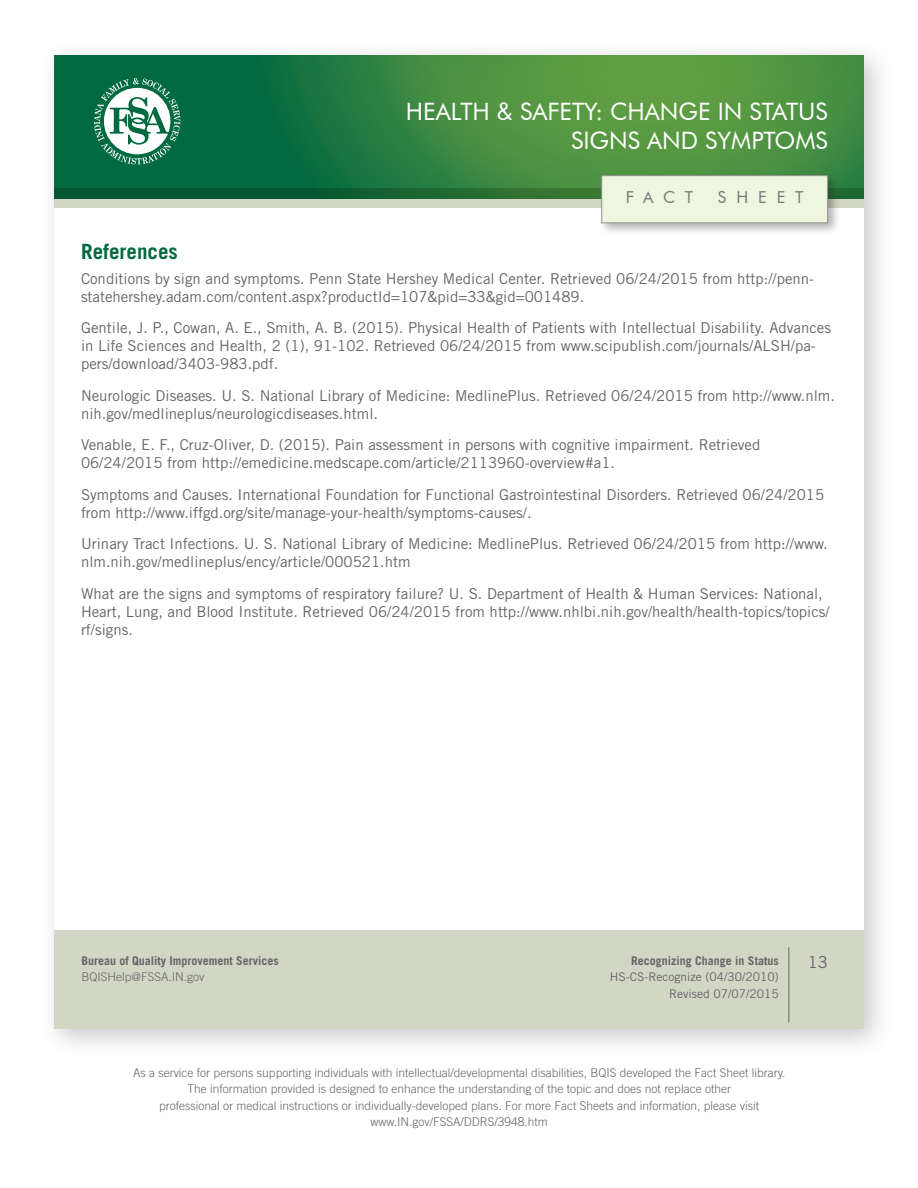
<style>
.page{position:relative;width:918px;height:1188px;background:#fff}
.page>*{position:absolute;margin:0;border:0;box-sizing:border-box;transform-origin:0 0}
.t1{font:24px/28.8px "Futura BT";color:#fff;text-align:right}
.t2{font:700 21px "Trade Gothic";color:#016a3f}
.t3{font:16.5px "Futura BT";letter-spacing:.6em;color:#797879}
.t4{font:16.5px "Trade Gothic";color:#656568}
.t5{font:15px/18px "Trade Gothic";color:#656568}
.t6{font:300 12px/16.5px "Trade Gothic";color:#656568;text-align:center}
.t7{font:700 12px "Trade Gothic";color:#656568}
.t8{font:12px/16.5px "Trade Gothic";color:#656568;text-align:right}
</style>
<div class="page">
<div style="left:38px;top:40px;width:856px;height:1019px;background:#656568;opacity:.35"></div>
<div style="left:55px;top:56px;width:809px;height:973px;background:#fff"></div>
<div style="left:52px;top:56px;width:814px;height:145px;background:#016a3f;opacity:.45"></div>
<div style="left:55px;top:931px;width:809px;height:98px;background:#d2d6c4"></div>
<svg style="left:54px;top:188px;width:810px;height:19px;background:#63926e"></svg>
<div style="left:598px;top:172px;width:243px;height:64px;background:#231f20;opacity:.35"></div>
<div style="left:602px;top:176px;width:226px;height:47px;background:#eff6e0;border:1px solid #939292"></div>
<hr style="left:789px;top:947px;width:1px;height:76px;background:#656568">
<svg style="left:94px;top:78px;width:86px;height:86px"></svg>
<h1 class="t1" style="left:406px;top:97px;width:423px">HEALTH &amp; SAFETY: CHANGE IN STATUS<br>SIGNS AND SYMPTOMS</h1>
<p class="t3" style="left:626px;top:187px;width:69px">FACT</p>
<p class="t3" style="left:718px;top:187px;width:87px">SHEET</p>
<h2 class="t2" style="left:81px;top:239px;width:98px">References</h2>
<p class="t5" style="left:81px;top:269px;width:735px">Conditions by sign and symptoms. Penn State Hershey Medical Center. Retrieved 06/24/2015 from http://penn&shy;statehershey.adam.com/content.aspx?productId=107&amp;pid=33&amp;gid=001489.</p>
<p class="t5" style="left:81px;top:319px;width:752px">Gentile, J. P., Cowan, A. E., Smith, A. B. (2015). Physical Health of Patients with Intellectual Disability. Advances in Life Sciences and Health, 2 (1), 91-102. Retrieved 06/24/2015 from www.scipublish.com/journals/ALSH/pa&shy;pers/download/3403-983.pdf.</p>
<p class="t5" style="left:81px;top:386px;width:756px">Neurologic Diseases. U. S. National Library of Medicine: MedlinePlus. Retrieved 06/24/2015 from http://www.nlm. nih.gov/medlineplus/neurologicdiseases.html.</p>
<p class="t5" style="left:81px;top:436px;width:681px">Venable, E. F., Cruz-Oliver, D. (2015). Pain assessment in persons with cognitive impairment. Retrieved<br>06/24/2015 from http://emedicine.medscape.com/article/2113960-overview#a1.</p>
<p class="t5" style="left:81px;top:485px;width:745px">Symptoms and Causes. International Foundation for Functional Gastrointestinal Disorders. Retrieved 06/24/2015 from http://www.iffgd.org/site/manage-your-health/symptoms-causes/.</p>
<p class="t5" style="left:81px;top:535px;width:748px">Urinary Tract Infections. U. S. National Library of Medicine: MedlinePlus. Retrieved 06/24/2015 from http://www. nlm.nih.gov/medlineplus/ency/article/000521.htm</p>
<p class="t5" style="left:81px;top:584px;width:750px">What are the signs and symptoms of respiratory failure? U. S. Department of Health &amp; Human Services: National,<br>Heart, Lung, and Blood Institute. Retrieved 06/24/2015 from http://www.nhlbi.nih.gov/health/health-topics/topics/ rf/signs.</p>
<p class="t7" style="left:82px;top:953px;width:199px">Bureau of Quality Improvement Services</p>
<p class="t6" style="left:82px;top:969px;width:124px">BQISHelp@FSSA.IN.gov</p>
<p class="t7" style="left:631px;top:953px;width:149px">Recognizing Change in Status</p>
<p class="t4" style="left:808px;top:952px;width:22px">13</p>
<p class="t8" style="left:610px;top:969px;width:170px">HS-CS-Recognize (04/30/2010)<br>Revised 07/07/2015</p>
<p class="t6" style="left:133px;top:1064px;width:654px">As a service for persons supporting individuals with intellectual/developmental disabilities, BQIS developed the Fact Sheet library.<br>The information provided is designed to enhance the understanding of the topic and does not replace other<br>professional or medical instructions or individually-developed plans. For more Fact Sheets and information, please visit www.IN.gov/FSSA/DDRS/3948.htm</p>
</div>
